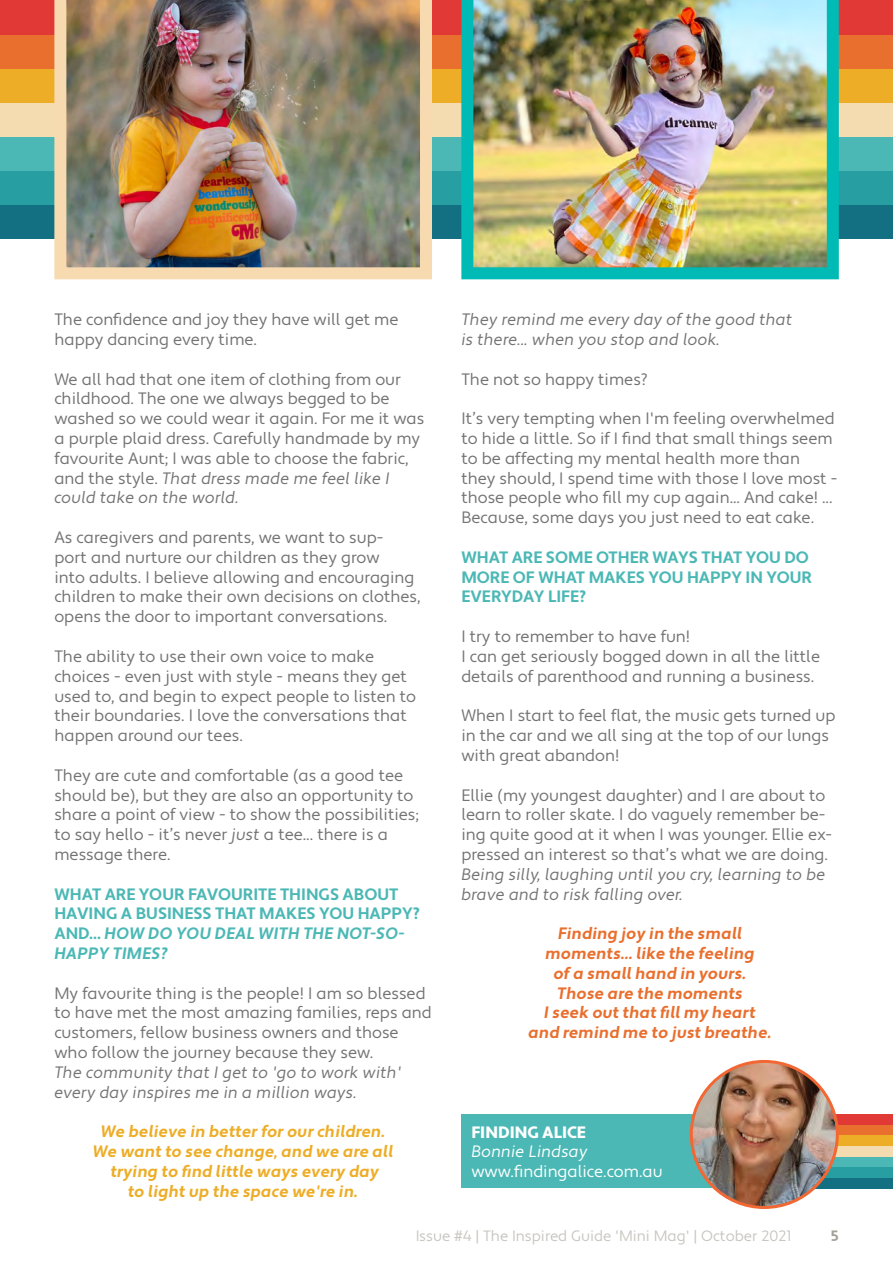
<style>
.page{position:relative;width:893px;height:1263px;background:#fff}
.page>*{position:absolute;margin:0;border:0;box-sizing:border-box;transform-origin:0 0}
.t1{font:16.5px/19.8px "Apertura";color:#737373}
.t2{font:16.5px/19.8px "Apertura Obliq";color:#737373}
.t3{font:700 16.5px/19.8px "Apertura";color:#4bb8b5}
.t4{font:16.5px/19.8px "Apertura Bold Obliq";color:#e96f2e;text-align:center}
.t5{font:16.5px/19.8px "Apertura Bold Obliq";color:#edad27;text-align:center}
.t6{font:16.5px/19.8px "Apertura Bold Obliq";color:#4bb8b5}
.t7{font:16.5px "Apertura";color:#fff}
.t8{font:16.5px "Apertura Obliq";color:#fff}
.t9{font:900 16.5px "Apertura";color:#fff}
.t10{font:15px "Apertura";color:#a3a197}
.t11{font:700 15px "Apertura";color:#a3a197}
.s1{font-family:"Apertura"}
.s2{font-family:"Apertura Obliq"}
.s3{font-family:"Apertura";font-weight:700}
</style>
<div class="page">
<div style="left:461px;top:1114px;width:432px;height:74px;background:#4bb8b5"></div>
<div style="left:0;top:205px;width:893px;height:34px;background:#137082"></div>
<div style="left:0;top:171px;width:893px;height:34px;background:#279ea2"></div>
<div style="left:0;top:137px;width:893px;height:34px;background:#4bb8b5"></div>
<div style="left:0;top:102px;width:893px;height:34px;background:#f4dcb0"></div>
<div style="left:0;top:68px;width:893px;height:34px;background:#edad27"></div>
<div style="left:0;top:34px;width:893px;height:34px;background:#e96f2e"></div>
<div style="left:0;top:0;width:893px;height:34px;background:#e13936"></div>
<div style="left:805px;top:1178px;width:88px;height:10px;background:#137082"></div>
<div style="left:805px;top:1167px;width:88px;height:11px;background:#279ea2"></div>
<div style="left:805px;top:1146px;width:88px;height:10px;background:#f4dcb0"></div>
<div style="left:805px;top:1135px;width:88px;height:11px;background:#edad27"></div>
<div style="left:805px;top:1124px;width:88px;height:11px;background:#e96f2e"></div>
<div style="left:805px;top:1114px;width:88px;height:10px;background:#e13936"></div>
<img style="left:455px;top:0;width:390px;height:280px">
<img style="left:48px;top:0;width:390px;height:280px">
<img style="left:691px;top:1061px;width:146px;height:146px;border-radius:73px">
<div style="left:690px;top:1060px;width:149px;height:149px;border:3px solid #f26834;border-radius:50%"></div>
<p class="t1" style="left:54px;top:310px;width:346px">The confidence and joy they have will get me happy dancing every time.</p>
<p class="t1" style="left:54px;top:370px;width:371px">We all had that one item of clothing from our childhood. The one we always begged to be washed so we could wear it again. For me it was a purple plaid dress. Carefully handmade by my favourite Aunt; I was able to choose the fabric,</p>
<p class="t2" style="left:54px;top:469px;width:337px"><span class="s1">and the style.</span> That dress made me feel like I could take on the world.</p>
<p class="t1" style="left:54px;top:528px;width:368px">As caregivers and parents, we want to sup-<br>port and nurture our children as they grow<br>into adults. I believe allowing and encouraging children to make their own decisions on clothes, opens the door to important conversations.</p>
<p class="t1" style="left:54px;top:647px;width:363px">The ability to use their own voice to make choices - even just with style - means they get used to, and begin to expect people to listen to their boundaries. I love the conversations that happen around our tees.</p>
<p class="t1" style="left:54px;top:766px;width:366px">They are cute and comfortable (as a good tee should be), but they are also an opportunity to share a point of view - to show the possibilities; to say hello - it’s never <span class="s2">just</span> a tee... there is a message there.</p>
<p class="t3" style="left:54px;top:884px;width:367px">WHAT ARE YOUR FAVOURITE THINGS ABOUT<br>HAVING A BUSINESS THAT MAKES YOU HAPPY?</p>
<p class="t6" style="left:54px;top:924px;width:352px"><span class="s3">AND...</span> HOW DO YOU DEAL WITH THE NOT-SO-<br>HAPPY TIMES?</p>
<p class="t1" style="left:54px;top:983px;width:379px">My favourite thing is the people! I am so blessed to have met the most amazing families, reps and customers, fellow business owners and those who follow the journey because they sew.</p>
<p class="t2" style="left:54px;top:1063px;width:348px">The community that I get to 'go to work with' every day inspires me in a million ways.</p>
<p class="t5" style="left:93px;top:1122px;width:302px">We believe in better for our children.<br>We want to see change, and we are all trying to find little ways every day<br>to light up the space we're in.</p>
<p class="t2" style="left:461px;top:310px;width:333px">They remind me every day of the good that is there... when you stop and look.</p>
<p class="t1" style="left:461px;top:370px;width:188px">The not so happy times?</p>
<p class="t1" style="left:461px;top:409px;width:377px">It’s very tempting when I'm feeling overwhelmed to hide a little. So if I find that small things seem to be affecting my mental health more than they should, I spend time with those I love most - those people who fill my cup again... And cake! ...<br>Because, some days you just need to eat cake.</p>
<p class="t3" style="left:461px;top:548px;width:352px">WHAT ARE SOME OTHER WAYS THAT YOU DO<br>MORE OF WHAT MAKES YOU HAPPY IN YOUR<br>EVERYDAY LIFE?</p>
<p class="t1" style="left:461px;top:627px;width:360px">I try to remember to have fun!<br>I can get seriously bogged down in all the little details of parenthood and running a business.</p>
<p class="t1" style="left:461px;top:706px;width:376px">When I start to feel flat, the music gets turned up in the car and we all sing at the top of our lungs with great abandon!</p>
<p class="t1" style="left:461px;top:785px;width:372px">Ellie (my youngest daughter) and I are about to learn to roller skate. I do vaguely remember be&shy;ing quite good at it when I was younger. Ellie ex&shy;pressed an interest so that’s what we are doing.</p>
<p class="t2" style="left:461px;top:865px;width:366px">Being silly, laughing until you cry, learning to be brave and to risk falling over.</p>
<p class="t4" style="left:528px;top:924px;width:245px">Finding joy in the small moments... like the feeling<br>of a small hand in yours.<br>Those are the moments<br>I seek out that fill my heart and remind me to just breathe.</p>
<p class="t9" style="left:471px;top:1122px;width:116px">FINDING ALICE</p>
<p class="t8" style="left:471px;top:1142px;width:118px">Bonnie Lindsay</p>
<p class="t7" style="left:471px;top:1161px;width:193px">www.findingalice.com.au</p>
<p class="t10" style="left:415px;top:1227px;width:377px">Issue #4 | The Inspired Guide 'Mini Mag' | October 2021</p>
<p class="t11" style="left:831px;top:1227px;width:9px">5</p>
</div>
